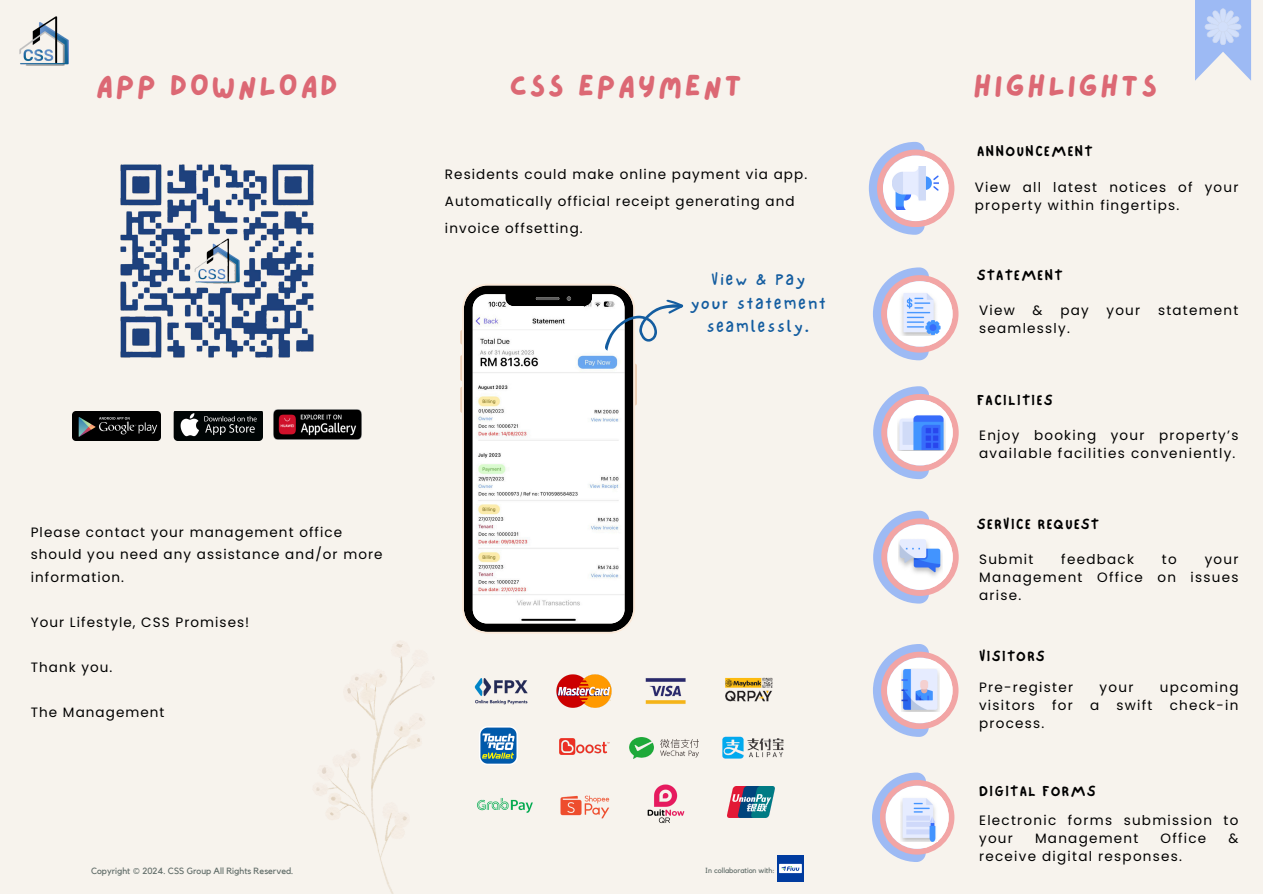
<style>
.page{position:relative;width:1263px;height:894px;background:#fff}
.page>*{position:absolute;margin:0;border:0;box-sizing:border-box;transform-origin:0 0}
.t1{font:30.15px "Lazydog";letter-spacing:.075em;color:#dc6874}
.t2{font:16.95px/23.7px "NF One Little Font Regular";letter-spacing:.135em;color:#145da0;text-align:center}
.t3{font:15px "NF One Little Font Bold";letter-spacing:.115em;color:#000}
.t4{font:13.5px/18px "Poppins";letter-spacing:.095em;color:#000}
.t5{font:9px "Kollektif";color:#616d69}
.t6{font:7.5px "Kollektif";color:#616d69}
</style>
<div class="page">
<div style="left:0;top:0;width:1263px;height:893px;background:#f7f3ed"></div>
<img style="left:120px;top:164px;width:194px;height:194px">
<img style="left:316px;top:643px;width:118px;height:250px">
<img style="left:273px;top:409px;width:88px;height:31px">
<img style="left:72px;top:411px;width:88px;height:29px">
<img style="left:173px;top:411px;width:89px;height:29px">
<svg style="left:869px;top:142px;width:85px;height:93px"></svg>
<div style="left:883px;top:155px;width:65px;height:66px;background:#fff;border-radius:50%"></div>
<img style="left:893px;top:167px;width:46px;height:43px">
<svg style="left:873px;top:267px;width:85px;height:93px"></svg>
<div style="left:887px;top:281px;width:65px;height:65px;background:#fff;border-radius:50%"></div>
<img style="left:901px;top:293px;width:40px;height:42px">
<svg style="left:873px;top:386px;width:86px;height:93px"></svg>
<div style="left:887px;top:400px;width:66px;height:65px;background:#fff;border-radius:50%"></div>
<img style="left:897px;top:415px;width:49px;height:35px">
<svg style="left:873px;top:510px;width:86px;height:93px"></svg>
<div style="left:887px;top:524px;width:66px;height:65px;background:#fff;border-radius:50%"></div>
<img style="left:899px;top:539px;width:43px;height:37px">
<svg style="left:873px;top:644px;width:85px;height:92px"></svg>
<div style="left:887px;top:657px;width:65px;height:66px;background:#fff;border-radius:50%"></div>
<img style="left:901px;top:669px;width:38px;height:42px">
<svg style="left:872px;top:772px;width:82px;height:89px"></svg>
<div style="left:886px;top:785px;width:63px;height:63px;background:#fff;border-radius:50%"></div>
<img style="left:900px;top:798px;width:36px;height:43px">
<img style="left:19px;top:16px;width:50px;height:50px">
<svg style="left:460px;top:330px;width:2px;height:14px"></svg>
<svg style="left:460px;top:355px;width:2px;height:57px"></svg>
<svg style="left:635px;top:363px;width:2px;height:42px"></svg>
<svg style="left:462px;top:284px;width:173px;height:349px;fill:#fff"></svg>
<svg style="left:599px;top:296px;width:85px;height:55px"></svg>
<img style="left:727px;top:786px;width:47px;height:30px">
<img style="left:648px;top:784px;width:36px;height:39px">
<img style="left:722px;top:736px;width:62px;height:23px">
<img style="left:630px;top:737px;width:69px;height:21px">
<img style="left:474px;top:678px;width:54px;height:27px">
<img style="left:559px;top:738px;width:51px;height:17px">
<img style="left:479px;top:726px;width:39px;height:39px">
<img style="left:560px;top:795px;width:50px;height:24px">
<img style="left:556px;top:674px;width:55px;height:33px">
<img style="left:645px;top:678px;width:41px;height:26px">
<img style="left:725px;top:677px;width:48px;height:25px">
<img style="left:477px;top:798px;width:56px;height:15px">
<img style="left:777px;top:855px;width:26px;height:25px">
<svg style="left:1195px;top:0;width:56px;height:81px"></svg>
<p class="t1" style="left:96px;top:71px;width:243px">APP DOWNLOAD</p>
<p class="t1" style="left:973px;top:71px;width:186px">HIGHLIGHTS</p>
<p class="t1" style="left:509px;top:71px;width:234px">CSS EPAYMENT</p>
<p class="t4" style="left:445px;top:165px;width:364px">Residents could make online payment via app.</p>
<p class="t4" style="left:445px;top:192px;width:351px">Automatically official receipt generating and</p>
<h3 class="t4" style="left:445px;top:219px;width:139px">invoice offsetting.</h3>
<p class="t2" style="left:690px;top:267px;width:137px">View &amp; Pay your statement seamlessly.</p>
<p class="t4" style="left:31px;top:521px;width:353px;line-height:22.5px">Please contact your management office should you need any assistance and/or more information.</p>
<p class="t4" style="left:31px;top:613px;width:220px">Your Lifestyle, CSS Promises!</p>
<p class="t4" style="left:31px;top:658px;width:83px">Thank you.</p>
<p class="t4" style="left:31px;top:703px;width:135px">The Management</p>
<p class="t5" style="left:91px;top:866px;width:204px">Copyright © 2024. CSS Group All Rights Reserved.</p>
<p class="t6" style="left:705px;top:866px;width:71px">In collaboration with:</p>
<p class="t3" style="left:977px;top:142px;width:117px">ANNOUNCEMENT</p>
<h3 class="t4" style="left:975px;top:178px;width:265px">View all latest notices of your property within fingertips.</h3>
<p class="t3" style="left:977px;top:266px;width:86px">STATEMENT</p>
<p class="t4" style="left:979px;top:301px;width:37px">View</p>
<p class="t4" style="left:1033px;top:301px;width:12px">&amp;</p>
<p class="t4" style="left:1060px;top:301px;width:30px">pay</p>
<p class="t4" style="left:1106px;top:301px;width:35px">your</p>
<p class="t4" style="left:1158px;top:301px;width:82px">statement</p>
<p class="t4" style="left:979px;top:319px;width:92px">seamlessly.</p>
<p class="t3" style="left:977px;top:391px;width:77px">FACILITIES</p>
<h3 class="t4" style="left:979px;top:426px;width:261px">Enjoy booking your property’s available facilities conveniently.</h3>
<h3 class="t3" style="left:977px;top:515px;width:123px">SERVICE REQUEST</h3>
<p class="t4" style="left:979px;top:550px;width:56px">Submit</p>
<p class="t4" style="left:1061px;top:550px;width:74px">feedback</p>
<p class="t4" style="left:1162px;top:550px;width:16px">to</p>
<p class="t4" style="left:979px;top:550px;width:261px;text-align:justify;text-indent:226px">your Management Office on issues arise.</p>
<p class="t3" style="left:979px;top:647px;width:67px">VISITORS</p>
<p class="t4" style="left:979px;top:678px;width:95px">Pre-register</p>
<p class="t4" style="left:1100px;top:678px;width:35px">your</p>
<p class="t4" style="left:1160px;top:678px;width:80px">upcoming</p>
<p class="t4" style="left:979px;top:696px;width:57px">visitors</p>
<p class="t4" style="left:1052px;top:696px;width:22px">for</p>
<p class="t4" style="left:1090px;top:696px;width:11px">a</p>
<p class="t4" style="left:1116px;top:696px;width:37px">swift</p>
<p class="t4" style="left:1170px;top:696px;width:70px">check-in</p>
<p class="t4" style="left:979px;top:714px;width:67px">process.</p>
<p class="t3" style="left:979px;top:781px;width:118px">DIGITAL FORMS</p>
<p class="t4" style="left:979px;top:810px;width:261px">Electronic forms submission to your</p>
<p class="t4" style="left:1035px;top:828px;width:105px">Management</p>
<p class="t4" style="left:1160px;top:828px;width:47px">Office</p>
<p class="t4" style="left:1228px;top:828px;width:12px">&amp;</p>
<p class="t4" style="left:979px;top:846px;width:204px">receive digital responses.</p>
</div>
